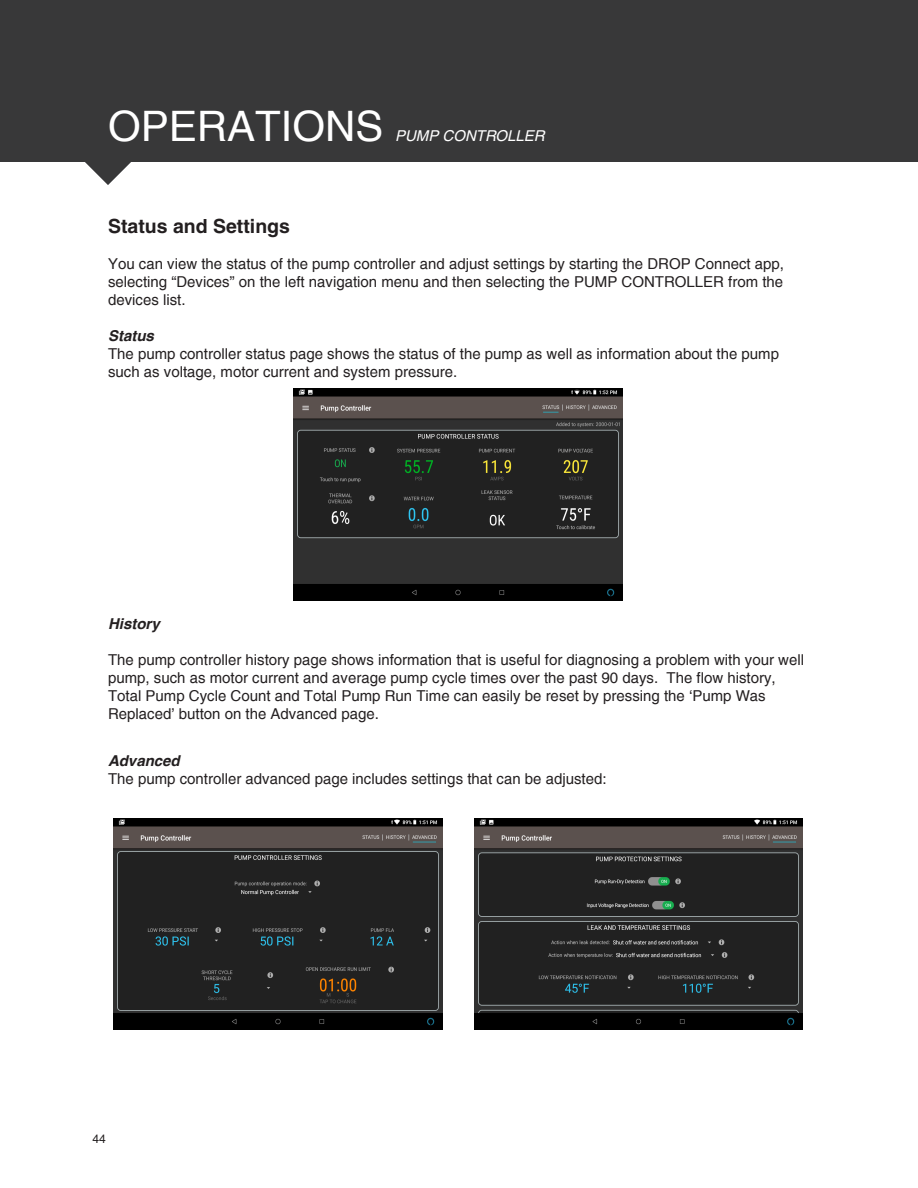
<style>
.page{position:relative;width:918px;height:1188px;background:#fff}
.page>*{position:absolute;margin:0;border:0;box-sizing:border-box;transform-origin:0 0}
.t1{font:42px "Helvetica";color:#fff}
.t2{font:700 19.5px "Helvetica CE";color:#231f20}
.t3{font:15px/18px "Helvetica";color:#231f20}
.t4{font:italic 700 15px "Helvetica";color:#231f20}
.t5{font:italic 15px "Helvetica";color:#fff}
.t6{font:12px "Helvetica";color:#231f20}
</style>
<div class="page">
<svg style="left:85px;top:162px;width:46px;height:23px"></svg>
<div style="left:0;top:0;width:918px;height:162px;background:#383839"></div>
<img style="left:294px;top:389px;width:329px;height:211px">
<img style="left:114px;top:818px;width:328px;height:212px">
<img style="left:474px;top:818px;width:329px;height:212px">
<p class="t1" style="left:108px;top:101px;width:277px">OPERATIONS</p>
<p class="t5" style="left:395px;top:127px;width:151px">PUMP CONTROLLER</p>
<p class="t2" style="left:108px;top:214px;width:184px">Status and Settings</p>
<p class="t3" style="left:108px;top:255px;width:678px;text-align:justify">You can view the status of the pump controller and adjust settings by starting the DROP Connect app, selecting “Devices” on the left navigation menu and then selecting the PUMP CONTROLLER from the devices list.</p>
<p class="t4" style="left:108px;top:326px;width:47px">Status</p>
<p class="t3" style="left:108px;top:345px;width:673px">The pump controller status page shows the status of the pump as well as information about the pump such as voltage, motor current and system pressure.</p>
<p class="t4" style="left:108px;top:614px;width:53px">History</p>
<p class="t3" style="left:108px;top:651px;width:698px">The pump controller history page shows information that is useful for diagnosing a problem with your well pump, such as motor current and average pump cycle times over the past 90 days. The flow history, Total Pump Cycle Count and Total Pump Run Time can easily be reset by pressing the ‘Pump Was Replaced’ button on the Advanced page.</p>
<p class="t4" style="left:108px;top:751px;width:73px">Advanced</p>
<p class="t3" style="left:108px;top:770px;width:500px">The pump controller advanced page includes settings that can be adjusted:</p>
<p class="t6" style="left:92px;top:1131px;width:15px">44</p>
</div>
